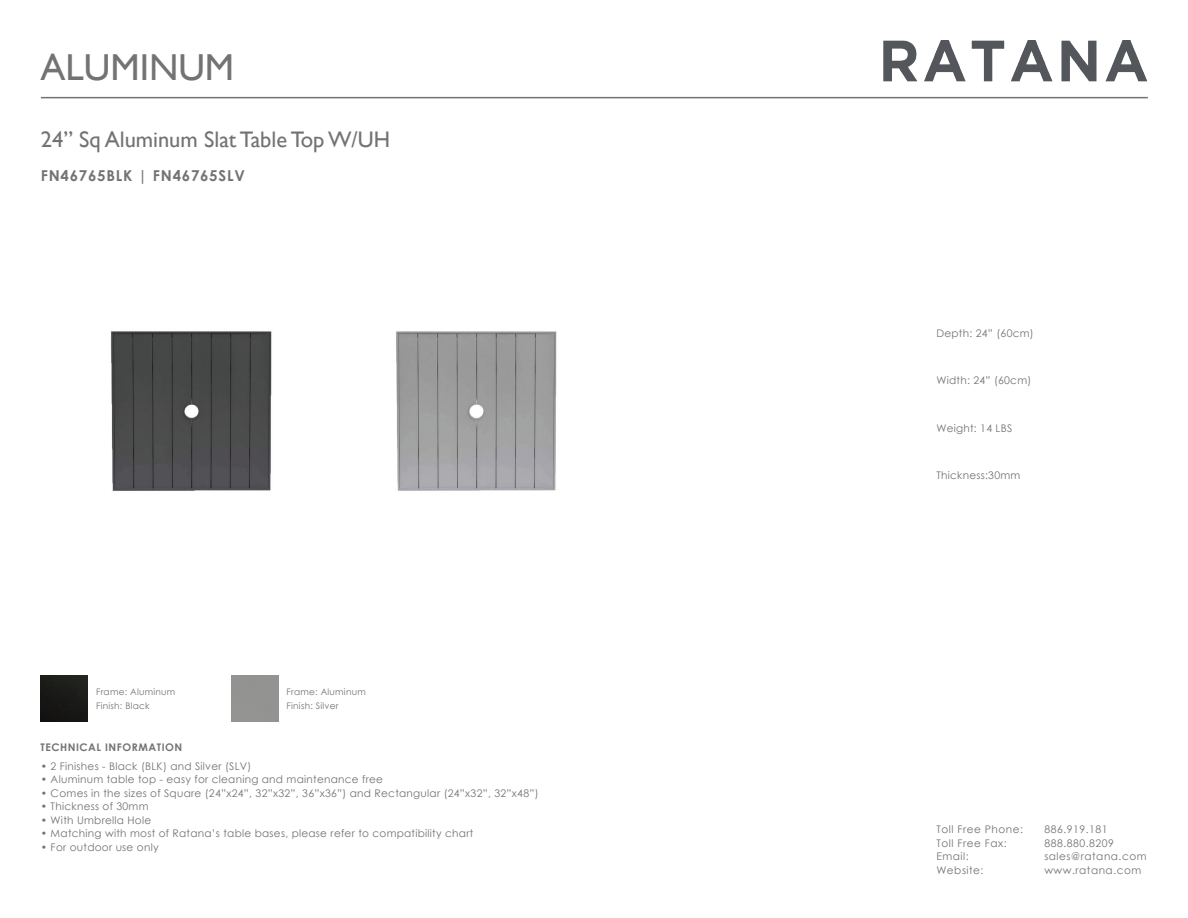
<style>
.page{position:relative;width:1188px;height:918px;background:#fff}
.page>*{position:absolute;margin:0;border:0;box-sizing:border-box;transform-origin:0 0}
.t1{font:37.5px "Gill Sans";color:#737373}
.t2{font:22.5px "Gill Sans";color:#737373}
.t3{font:700 15px "Century Gothic";letter-spacing:.05em;color:#737373}
.t4{font:10.5px "Century Gothic";letter-spacing:.025em;color:#737373}
.t5{font:10.5px "Century Gothic";letter-spacing:.05em;color:#737373}
.t6{font:700 10.5px "Century Gothic";letter-spacing:.05em;color:#737373}
.t7{font:9px/13.5px "Century Gothic";letter-spacing:.025em;color:#737373}
</style>
<div class="page">
<hr style="left:41px;top:97px;width:1107px;height:1px;background:#737373">
<img style="left:883px;top:40px;width:264px;height:41px">
<img style="left:111px;top:331px;width:446px;height:160px">
<img style="left:41px;top:675px;width:47px;height:47px">
<h1 class="t1" style="left:40px;top:45px;width:195px">ALUMINUM</h1>
<h2 class="t2" style="left:41px;top:126px;width:351px">24” Sq Aluminum Slat Table Top W/UH</h2>
<h3 class="t3" style="left:41px;top:164px;width:206px">FN46765BLK | FN46765SLV</h3>
<p class="t7" style="left:96px;top:685px;width:81px">Frame: Aluminum<br>Finish: Black</p>
<p class="t7" style="left:287px;top:685px;width:81px">Frame: Aluminum<br>Finish: Silver</p>
<p class="t6" style="left:40px;top:739px;width:143px">TECHNICAL INFORMATION</p>
<p class="t4" style="left:41px;top:758px;width:212px">• 2 Finishes - Black (BLK) and Silver (SLV)</p>
<p class="t4" style="left:41px;top:772px;width:344px">• Aluminum table top - easy for cleaning and maintenance free</p>
<p class="t4" style="left:41px;top:785px;width:499px">• Comes in the sizes of Square (24”x24”, 32”x32”, 36”x36”) and Rectangular (24”x32”, 32”x48”)</p>
<p class="t4" style="left:41px;top:799px;width:109px">• Thickness of 30mm</p>
<p class="t4" style="left:41px;top:812px;width:112px">• With Umbrella Hole</p>
<p class="t4" style="left:41px;top:826px;width:434px">• Matching with most of Ratana’s table bases, please refer to compatibility chart</p>
<p class="t4" style="left:41px;top:839px;width:119px">• For outdoor use only</p>
<p class="t4" style="left:936px;top:326px;width:99px">Depth: 24” (60cm)</p>
<p class="t4" style="left:936px;top:373px;width:97px">Width: 24” (60cm)</p>
<p class="t4" style="left:936px;top:421px;width:77px">Weight: 14 LBS</p>
<p class="t4" style="left:936px;top:468px;width:86px">Thickness:30mm</p>
<p class="t5" style="left:936px;top:822px;width:88px">Toll Free Phone:</p>
<p class="t5" style="left:1044px;top:822px;width:65px">886.919.181</p>
<p class="t5" style="left:936px;top:836px;width:72px">Toll Free Fax:</p>
<p class="t5" style="left:1044px;top:836px;width:71px">888.880.8209</p>
<p class="t4" style="left:936px;top:849px;width:34px">Email:</p>
<p class="t5" style="left:1044px;top:849px;width:104px">sales@ratana.com</p>
<p class="t5" style="left:936px;top:863px;width:49px">Website:</p>
<p class="t5" style="left:1044px;top:863px;width:98px">www.ratana.com</p>
</div>
